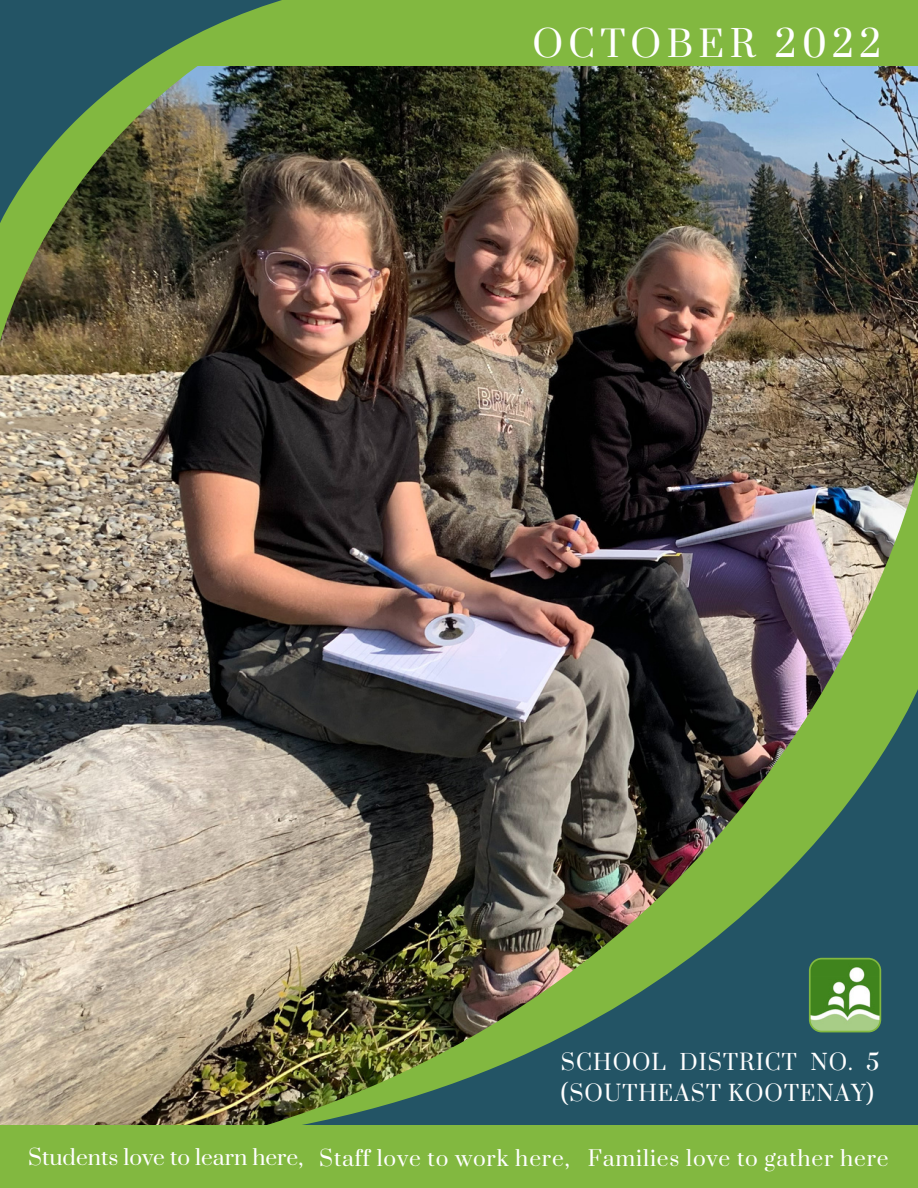
<style>
.page{position:relative;width:918px;height:1188px;background:#fff}
.page>*{position:absolute;margin:0;border:0;box-sizing:border-box;transform-origin:0 0}
.t1{font:35.7px "Prata";letter-spacing:.15em;color:#fff}
.t2{font:21.3px/30.3px "Prata";letter-spacing:.05em;color:#fff}
.t3{font:21px "Prata";letter-spacing:.04em;color:#fff}
</style>
<div class="page">
<img style="left:0;top:66px;width:917px;height:1060px">
<img style="left:264px;top:469px;width:654px;height:657px">
<img style="left:297px;top:688px;width:621px;height:438px">
<svg style="left:809px;top:958px;width:72px;height:74px"></svg>
<div style="left:0;top:0;width:918px;height:66px;background:#82b840"></div>
<img style="left:0;top:66px;width:363px;height:285px">
<img style="left:0;top:0;width:344px;height:229px">
<div style="left:0;top:1126px;width:918px;height:62px;background:#82b840"></div>
<h1 class="t1" style="left:532px;top:21px;width:350px">OCTOBER 2022</h1>
<p class="t2" style="left:561px;top:1048px;width:320px">SCHOOL DISTRICT NO. 5 (SOUTHEAST KOOTENAY)</p>
<p class="t3" style="left:28px;top:1145px;width:862px">Students love to learn here, Staff love to work here, Families love to gather here</p>
</div>
